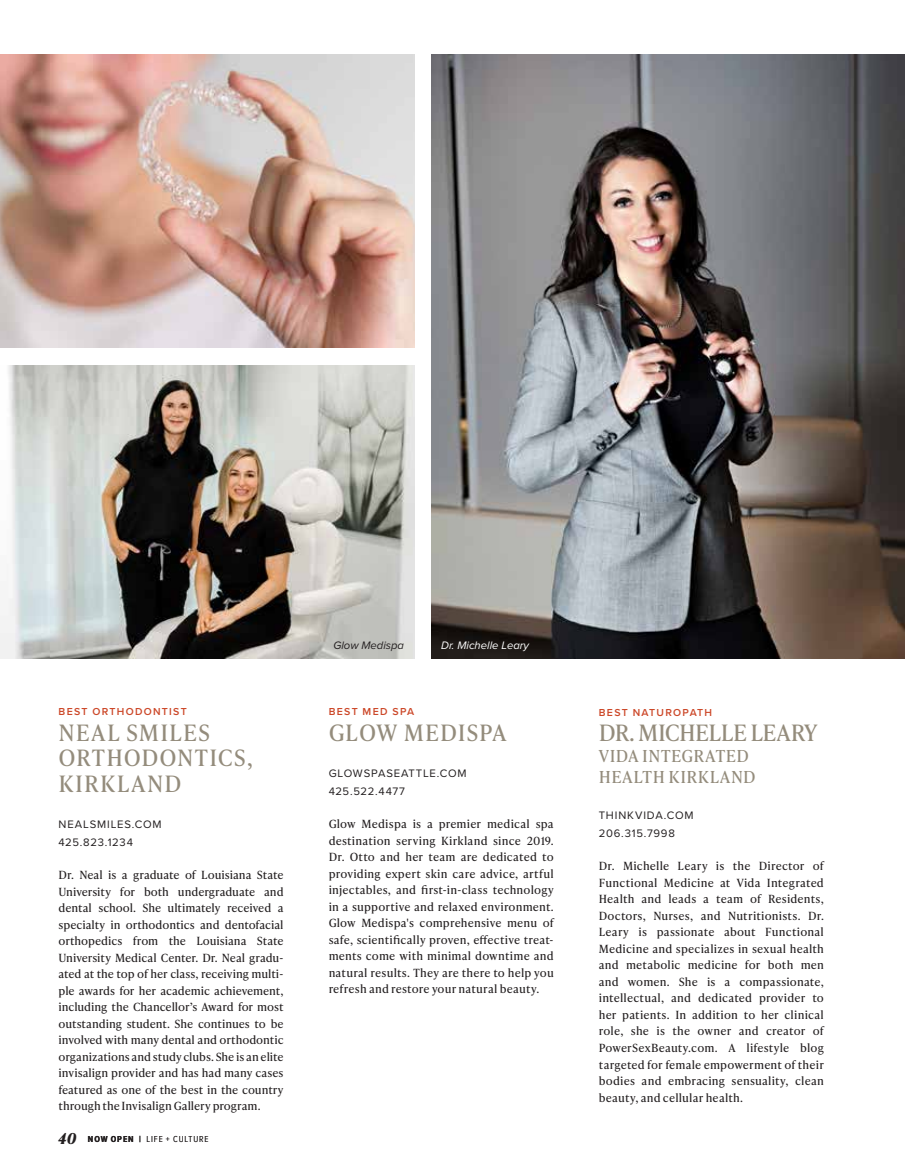
<style>
.page{position:relative;width:905px;height:1175px;background:#fff}
.page>*{position:absolute;margin:0;border:0;box-sizing:border-box;transform-origin:0 0}
.t1{font:22.5px/25.5px "Ivy Presto Text";letter-spacing:.035em;color:#948c7c}
.t2{font:22.5px "Ivy Presto Text";letter-spacing:-.03em;color:#948c7c}
.t3{font:16.5px/21px "Ivy Presto Text";letter-spacing:.02em;color:#948c7c}
.t4{font:italic 700 15px "Ivy Presto Text";color:#231f20}
.t5{font:11.25px/16.5px "Ivy Presto Text";letter-spacing:.01em;color:#231f20;text-align:justify}
.t6{font:11.25px/18px "Proxima Nova";letter-spacing:.07em;color:#231f20}
.t7{font:italic 11.25px "Proxima Nova";color:#fff}
.t8{font:italic 11.25px "Proxima Nova";color:#231f20}
.t9{font:600 10.5px "Proxima Nova";letter-spacing:.125em;color:#cc4829}
.t10{font:300 9px "Proxima Nova Cond";letter-spacing:.1em;color:#231f20}
.s1{font-weight:700}
</style>
<div class="page">
<img style="left:432px;top:55px;width:472px;height:603px">
<img style="left:0;top:55px;width:414px;height:292px">
<img style="left:0;top:365px;width:414px;height:293px">
<p class="t9" style="left:58px;top:704px;width:130px">BEST ORTHODONTIST</p>
<h1 class="t1" style="left:58px;top:719px;width:196px">NEAL SMILES<br>ORTHODONTICS,<br>KIRKLAND</h1>
<p class="t6" style="left:58px;top:814px;width:105px">NEALSMILES.COM<br>425.823.1234</p>
<p class="t5" style="left:58px;top:866px;width:227px">Dr. Neal is a graduate of Louisiana State University for both undergraduate and dental school. She ultimately received a specialty in orthodontics and dentofacial orthopedics from the Louisiana State University Medical Center. Dr. Neal gradu&shy;ated at the top of her class, receiving multi&shy;ple awards for her academic achievement, including the Chancellor’s Award for most outstanding student. She continues to be involved with many dental and orthodontic organizations and study clubs. She is an elite invisalign provider and has had many cases featured as one of the best in the country through the Invisalign Gallery program.</p>
<h3 class="t4" style="left:58px;top:1127px;width:19px">40</h3>
<p class="t10" style="left:88px;top:1132px;width:122px"><span class="s1">NOW OPEN |</span> LIFE + CULTURE</p>
<p class="t8" style="left:333px;top:637px;width:72px">Glow Medispa</p>
<p class="t7" style="left:441px;top:637px;width:89px">Dr. Michelle Leary</p>
<p class="t9" style="left:328px;top:704px;width:87px">BEST MED SPA</p>
<h1 class="t1" style="left:328px;top:719px;width:179px">GLOW MEDISPA</h1>
<p class="t6" style="left:328px;top:763px;width:139px">GLOWSPASEATTLE.COM<br>425.522.4477</p>
<p class="t5" style="left:328px;top:815px;width:227px">Glow Medispa is a premier medical spa destination serving Kirkland since 2019.<br>Dr. Otto and her team are dedicated to providing expert skin care advice, artful injectables, and first-in-class technology in a supportive and relaxed environment.<br>Glow Medispa's comprehensive menu of safe, scientifically proven, effective treat&shy;ments come with minimal downtime and natural results. They are there to help you refresh and restore your natural beauty.</p>
<p class="t9" style="left:598px;top:704px;width:115px">BEST NATUROPATH</p>
<h1 class="t2" style="left:598px;top:716px;width:220px">DR. MICHELLE LEARY</h1>
<h2 class="t3" style="left:598px;top:745px;width:158px">VIDA INTEGRATED<br>HEALTH KIRKLAND</h2>
<p class="t6" style="left:598px;top:806px;width:96px">THINKVIDA.COM<br>206.315.7998</p>
<p class="t5" style="left:598px;top:857px;width:227px">Dr. Michelle Leary is the Director of Functional Medicine at Vida Integrated Health and leads a team of Residents, Doctors, Nurses, and Nutritionists. Dr.<br>Leary is passionate about Functional Medicine and specializes in sexual health and metabolic medicine for both men and women. She is a compassionate, intellectual, and dedicated provider to her patients. In addition to her clinical role, she is the owner and creator of PowerSexBeauty.com. A lifestyle blog targeted for female empowerment of their bodies and embracing sensuality, clean beauty, and cellular health.</p>
</div>
